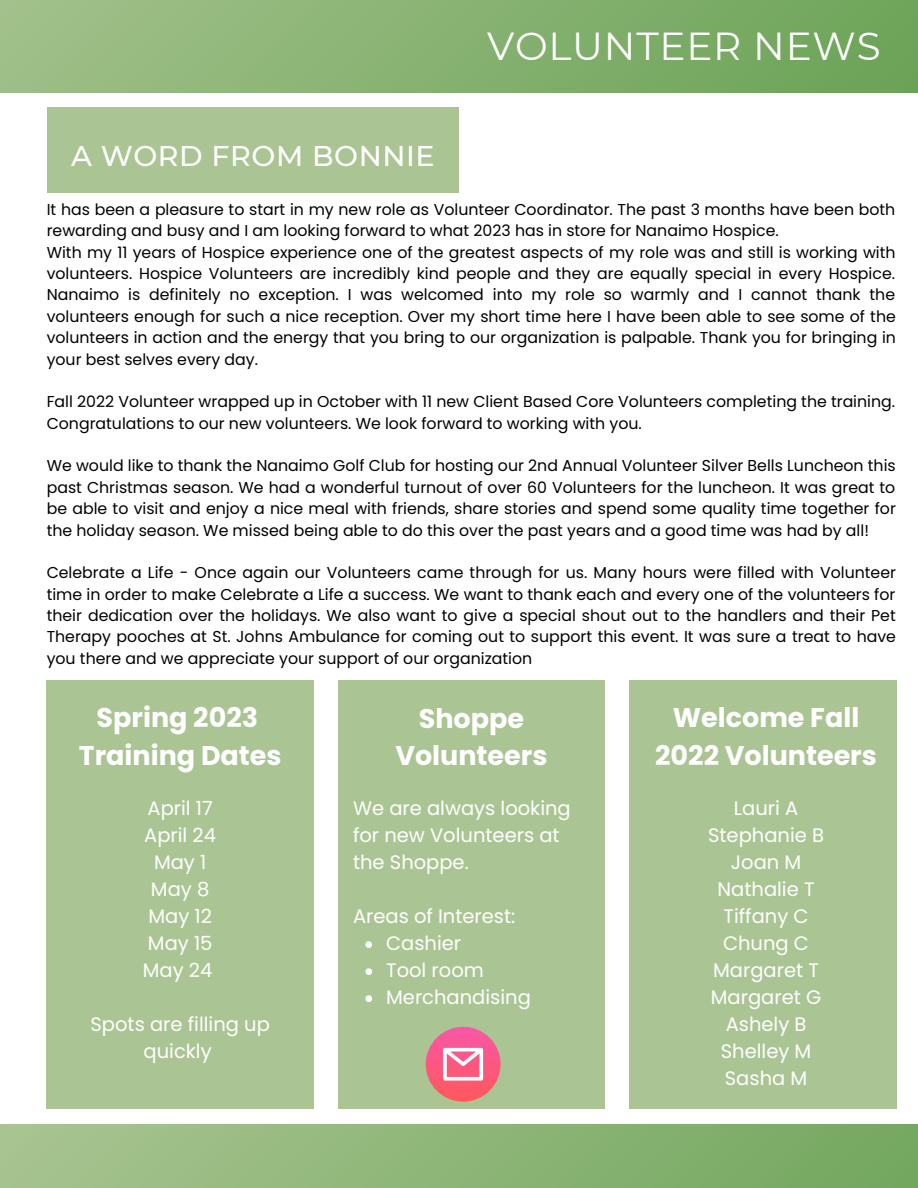
<style>
.page{position:relative;width:918px;height:1188px;background:#fff}
.page>*{position:absolute;margin:0;border:0;box-sizing:border-box;transform-origin:0 0}
.t1{font:39px "Montserrat";letter-spacing:.02em;color:#fff}
.t2{font:500 28.5px "Montserrat";letter-spacing:.02em;color:#fff}
.t3{font:700 27px/37.2px "Poppins";color:#fff;text-align:center}
.t4{font:19.5px/27px "Poppins";color:#fff;text-align:center}
.t5{font:15.75px/21.3px "Poppins";color:#000}
</style>
<div class="page">
<div style="left:0;top:0;width:918px;height:92px;background:linear-gradient(to right,#a0c08a,#6da358)"></div>
<div style="left:47px;top:108px;width:411px;height:85px;background:#aac593"></div>
<div style="left:629px;top:680px;width:267px;height:429px;background:#aac593"></div>
<div style="left:0;top:1125px;width:918px;height:63px;background:linear-gradient(to right,#a8c490,#74a75f)"></div>
<div style="left:47px;top:680px;width:267px;height:429px;background:#aac593"></div>
<div style="left:338px;top:680px;width:267px;height:429px;background:#aac593"></div>
<svg style="left:426px;top:1027px;width:75px;height:75px;background:#f95981"></svg>
<svg style="left:443px;top:1048px;width:40px;height:33px"></svg>
<svg style="left:365px;top:941px;width:7px;height:7px"></svg>
<svg style="left:365px;top:968px;width:7px;height:7px"></svg>
<svg style="left:365px;top:995px;width:7px;height:7px"></svg>
<h2 class="t2" style="left:71px;top:139px;width:365px">A WORD FROM BONNIE</h2>
<h1 class="t1" style="left:487px;top:22px;width:395px">VOLUNTEER NEWS</h1>
<p class="t5" style="left:47px;top:199px;width:851px">It has been a pleasure to start in my new role as Volunteer Coordinator. The past 3 months have been both rewarding and busy and I am looking forward to what 2023 has in store for Nanaimo Hospice.<br>With my 11 years of Hospice experience one of the greatest aspects of my role was and still is working with volunteers. Hospice Volunteers are incredibly kind people and they are equally special in every Hospice.<br>Nanaimo is definitely no exception. I was welcomed into my role so warmly and I cannot thank the volunteers enough for such a nice reception. Over my short time here I have been able to see some of the volunteers in action and the energy that you bring to our organization is palpable. Thank you for bringing in your best selves every day.</p>
<p class="t5" style="left:47px;top:391px;width:850px">Fall 2022 Volunteer wrapped up in October with 11 new Client Based Core Volunteers completing the training.<br>Congratulations to our new volunteers. We look forward to working with you.</p>
<p class="t5" style="left:47px;top:455px;width:851px;text-align:justify">We would like to thank the Nanaimo Golf Club for hosting our 2nd Annual Volunteer Silver Bells Luncheon this past Christmas season. We had a wonderful turnout of over 60 Volunteers for the luncheon. It was great to be able to visit and enjoy a nice meal with friends, share stories and spend some quality time together for the holiday season. We missed being able to do this over the past years and a good time was had by all!</p>
<p class="t5" style="left:47px;top:562px;width:851px;text-align:justify">Celebrate a Life - Once again our Volunteers came through for us. Many hours were filled with Volunteer time in order to make Celebrate a Life a success. We want to thank each and every one of the volunteers for their dedication over the holidays. We also want to give a special shout out to the handlers and their Pet Therapy pooches at St. Johns Ambulance for coming out to support this event. It was sure a treat to have you there and we appreciate your support of our organization</p>
<h3 class="t3" style="left:79px;top:699px;width:204px">Spring 2023<br>Training Dates</h3>
<p class="t4" style="left:143px;top:795px;width:75px">April 17<br>April 24<br>May 1<br>May 8<br>May 12<br>May 15<br>May 24</p>
<p class="t4" style="left:90px;top:1011px;width:181px">Spots are filling up quickly</p>
<h3 class="t3" style="left:395px;top:700px;width:154px">Shoppe<br>Volunteers</h3>
<p class="t4" style="left:353px;top:795px;width:219px;text-align:left">We are always looking for new Volunteers at the Shoppe.</p>
<p class="t4" style="left:353px;top:903px;width:164px">Areas of Interest:</p>
<p class="t4" style="left:386px;top:930px;width:146px;text-align:left">Cashier<br>Tool room<br>Merchandising</p>
<h3 class="t3" style="left:655px;top:699px;width:223px">Welcome Fall<br>2022 Volunteers</h3>
<p class="t4" style="left:708px;top:795px;width:117px">Lauri A<br>Stephanie B<br>Joan M<br>Nathalie T<br>Tiffany C<br>Chung C<br>Margaret T<br>Margaret G<br>Ashely B<br>Shelley M<br>Sasha M</p>
</div>
